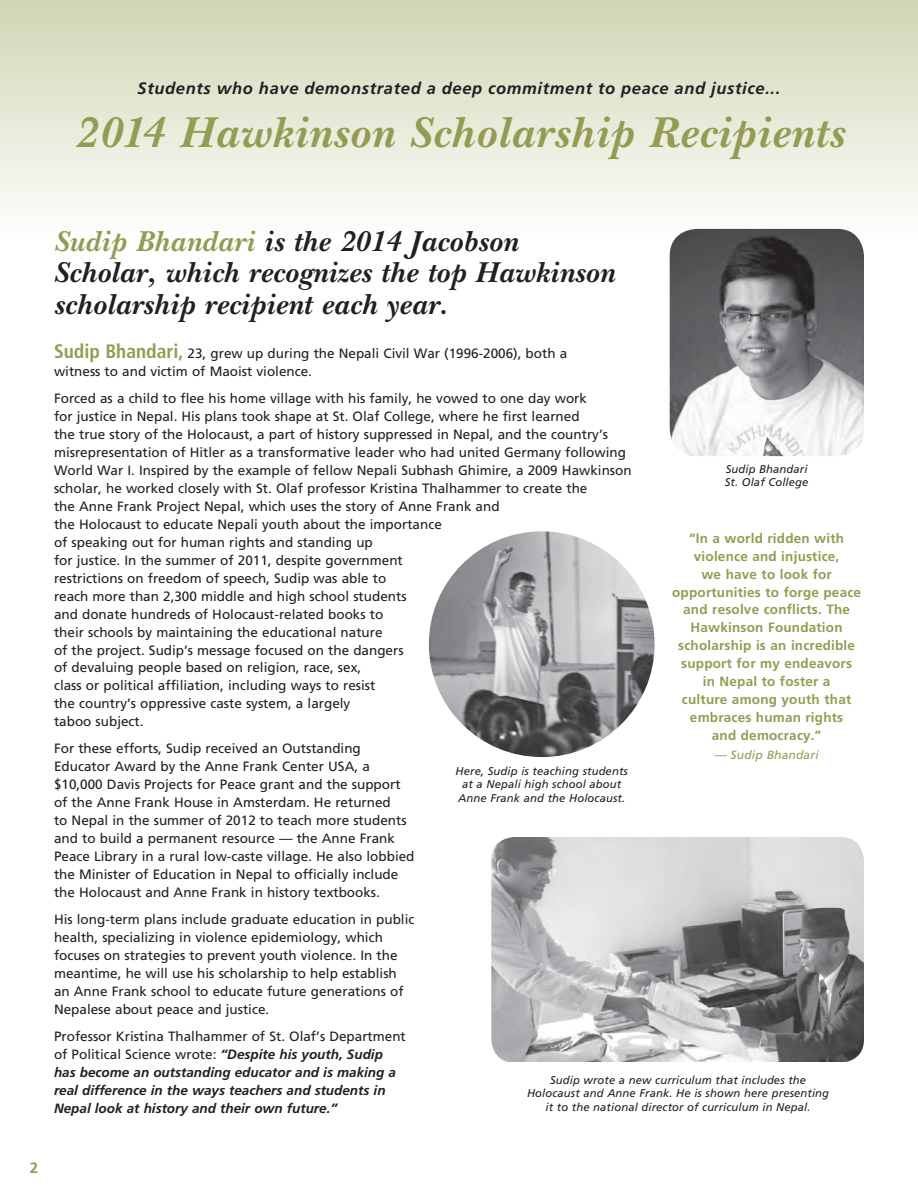
<style>
.page{position:relative;width:918px;height:1188px;background:#fff}
.page>*{position:absolute;margin:0;border:0;box-sizing:border-box;transform-origin:0 0}
.Headlines{font:italic 700 45px "New Baskerville";letter-spacing:.03em;color:#949c51}
.Headlines-2{font:italic 700 30px/31.5px "New Baskerville";letter-spacing:.015em;color:#231f20}
.t1{font:italic 700 16.5px "Frutiger";letter-spacing:.04em;color:#231f20}
.t2{font:700 15px "Frutiger";color:#949c51}
.Body_Text{font:13.5px/18px "Frutiger";color:#231f20}
.Sidebar_Text{font:700 13.5px/18px "Frutiger";letter-spacing:.015em;color:#949c51;text-align:center}
.Body_Text-2{font:italic 700 13.5px "Frutiger";color:#231f20}
.Sidebar_Text-2{font:italic 12px "Frutiger";letter-spacing:.015em;color:#949c51}
.Cutlines{font:italic 11.25px/13.5px "Frutiger";letter-spacing:.01em;color:#231f20;text-align:center}
.s1{color:#949c51}
.s2{font-weight:700;font-stretch:condensed;font-size:19.5px;color:#949c51}
.s3{font-weight:700;font-style:italic}
</style>
<div class="page">
<div style="left:0;top:0;width:918px;height:239px;background:linear-gradient(to bottom,#d1d5b3,#fefefd)"></div>
<img style="left:670px;top:229px;width:194px;height:227px">
<img style="left:491px;top:837px;width:373px;height:225px">
<img style="left:429px;top:531px;width:226px;height:226px;border-radius:113px">
<p class="t1" style="left:138px;top:78px;width:644px">Students who have demonstrated a deep commitment to peace and justice...</p>
<p class="Headlines" style="left:74px;top:106px;width:771px">2014 Hawkinson Scholarship Recipients</p>
<p class="Headlines-2" style="left:54px;top:226px;width:562px"><span class="s1">Sudip Bhandari</span> is the 2014 Jacobson<br>Scholar, which recognizes the top Hawkinson scholarship recipient each year.</p>
<p class="Body_Text" style="left:54px;top:344px;width:515px"><span class="s2">Sudip Bhandari,</span> 23, grew up during the Nepali Civil War (1996-2006), both a witness to and victim of Maoist violence.</p>
<p class="Body_Text" style="left:54px;top:389px;width:579px">Forced as a child to flee his home village with his family, he vowed to one day work<br>for justice in Nepal. His plans took shape at St. Olaf College, where he first learned<br>the true story of the Holocaust, a part of history suppressed in Nepal, and the country’s misrepresentation of Hitler as a transformative leader who had united Germany following World War I. Inspired by the example of fellow Nepali Subhash Ghimire, a 2009 Hawkinson scholar, he worked closely with St. Olaf professor Kristina Thalhammer to create the</p>
<p class="Body_Text" style="left:54px;top:497px;width:447px">the Anne Frank Project Nepal, which uses the story of Anne Frank and</p>
<p class="Body_Text" style="left:54px;top:515px;width:389px">the Holocaust to educate Nepali youth about the importance</p>
<p class="Body_Text" style="left:54px;top:533px;width:354px">of speaking out for human rights and standing up<br>for justice. In the summer of 2011, despite government restrictions on freedom of speech, Sudip was able to reach more than 2,300 middle and high school students and donate hundreds of Holocaust-related books to their schools by maintaining the educational nature<br>of the project. Sudip’s message focused on the dangers of devaluing people based on religion, race, sex,<br>class or political affiliation, including ways to resist<br>the country’s oppressive caste system, a largely<br>taboo subject.</p>
<p class="Body_Text" style="left:54px;top:740px;width:348px">For these efforts, Sudip received an Outstanding<br>Educator Award by the Anne Frank Center USA, a $10,000 Davis Projects for Peace grant and the support</p>
<p class="Body_Text" style="left:54px;top:794px;width:338px">of the Anne Frank House in Amsterdam. He returned</p>
<p class="Body_Text" style="left:54px;top:812px;width:362px">to Nepal in the summer of 2012 to teach more students and to build a permanent resource — the Anne Frank Peace Library in a rural low-caste village. He also lobbied the Minister of Education in Nepal to officially include</p>
<p class="Body_Text" style="left:54px;top:884px;width:327px">the Holocaust and Anne Frank in history textbooks.</p>
<p class="Body_Text" style="left:54px;top:911px;width:362px">His long-term plans include graduate education in public health, specializing in violence epidemiology, which focuses on strategies to prevent youth violence. In the meantime, he will use his scholarship to help establish an Anne Frank school to educate future generations of Nepalese about peace and justice.</p>
<p class="Body_Text" style="left:54px;top:1028px;width:353px">Professor Kristina Thalhammer of St. Olaf’s Department</p>
<p class="Body_Text" style="left:54px;top:1046px;width:330px">of Political Science wrote: <span class="s3">“Despite his youth, Sudip</span></p>
<p class="Body_Text-2" style="left:54px;top:1065px;width:344px">has become an outstanding educator and is making a</p>
<p class="Body_Text-2" style="left:54px;top:1083px;width:333px">real difference in the ways teachers and students in</p>
<p class="Body_Text-2" style="left:54px;top:1101px;width:285px">Nepal look at history and their own future.”</p>
<p class="Cutlines" style="left:726px;top:462px;width:83px">Sudip Bhandari</p>
<p class="Cutlines" style="left:725px;top:476px;width:85px">St. Olaf College</p>
<p class="Sidebar_Text" style="left:672px;top:529px;width:190px">“In a world ridden with violence and injustice,<br>we have to look for opportunities to forge peace and resolve conflicts. The</p>
<p class="Sidebar_Text" style="left:691px;top:619px;width:153px">Hawkinson Foundation</p>
<p class="Sidebar_Text" style="left:678px;top:637px;width:178px">scholarship is an incredible</p>
<p class="Sidebar_Text" style="left:681px;top:655px;width:172px">support for my endeavors</p>
<p class="Sidebar_Text" style="left:703px;top:673px;width:129px">in Nepal to foster a</p>
<p class="Sidebar_Text" style="left:682px;top:691px;width:171px">culture among youth that</p>
<p class="Sidebar_Text" style="left:690px;top:709px;width:155px">embraces human rights</p>
<p class="Sidebar_Text" style="left:712px;top:727px;width:111px">and democracy.”</p>
<p class="Sidebar_Text-2" style="left:715px;top:747px;width:106px">— Sudip Bhandari</p>
<p class="Cutlines" style="left:456px;top:764px;width:174px">Here, Sudip is teaching students</p>
<p class="Cutlines" style="left:462px;top:777px;width:161px">at a Nepali high school about</p>
<p class="Cutlines" style="left:458px;top:791px;width:168px">Anne Frank and the Holocaust.</p>
<p class="Cutlines" style="left:527px;top:1073px;width:304px">Sudip wrote a new curriculum that includes the<br>Holocaust and Anne Frank. He is shown here presenting</p>
<p class="Cutlines" style="left:546px;top:1100px;width:267px">it to the national director of curriculum in Nepal.</p>
<p class="t2" style="left:30px;top:1159px;width:10px">2</p>
</div>
